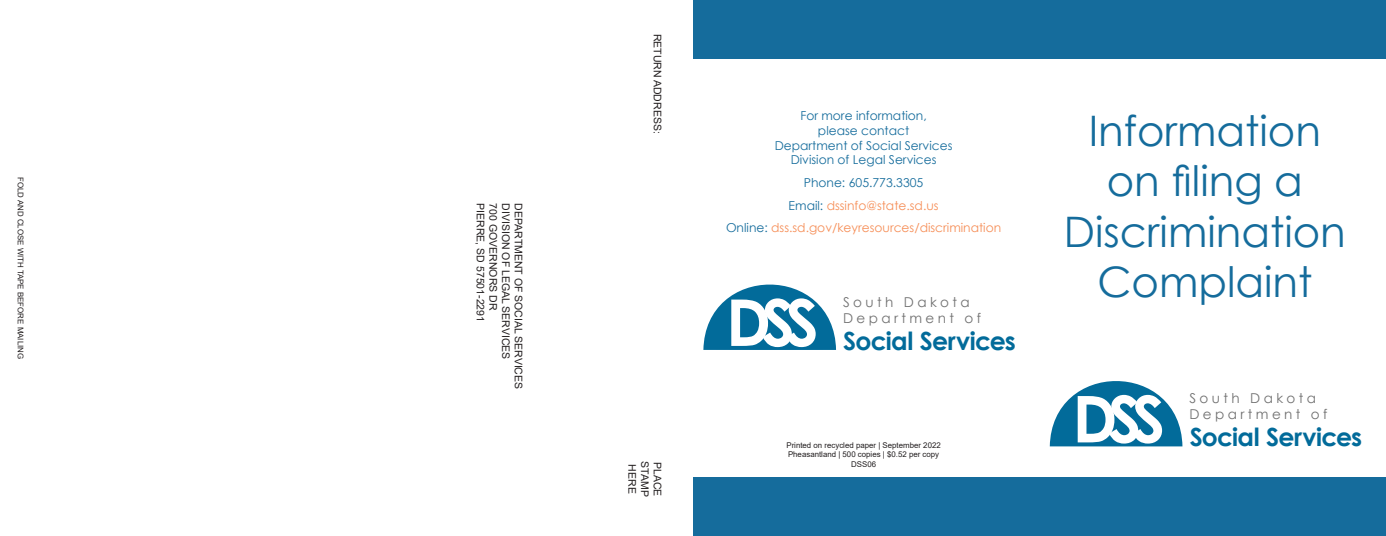
<style>
.page{position:relative;width:1386px;height:536px;background:#fff}
.page>*{position:absolute;margin:0;border:0;box-sizing:border-box;transform-origin:0 0}
.t1{font:700 64.49px "Century Gothic";letter-spacing:-.15em;color:#fff}
.t2{font:42px/50.4px "Century Gothic";color:#156c9c;text-align:center}
.t3{font:700 25.11px "Century Gothic";letter-spacing:-.025em;color:#026b9a}
.t4{font:13.56px/16.3px "Century Gothic";letter-spacing:.25em;color:#707070}
.t5{font:12.25px "Century Gothic";color:#156c9c}
.t6{font:12.25px "Century Gothic";color:#f68e57}
.t7{font:10.5px "Arial";color:#231f20}
.t8{font:7.88px/9.5px "Arial";color:#231f20;text-align:center}
.s1{color:#156c9c}
</style>
<div class="page">
<div style="left:693px;top:0;width:693px;height:58px;background:#156c9c"></div>
<div style="left:693px;top:478px;width:693px;height:58px;background:#156c9c"></div>
<svg style="left:1050px;top:381px;width:132px;height:65px"></svg>
<svg style="left:703px;top:284px;width:133px;height:66px"></svg>
<p class="t8" style="left:25px;top:177px;width:183px;rotate:90deg">FOLD AND CLOSE WITH TAPE BEFORE MAILING</p>
<p class="t7" style="left:488px;top:203px;width:120px;rotate:90deg">PIERRE, SD 57501-2291</p>
<p class="t7" style="left:500px;top:203px;width:108px;rotate:90deg">700 GOVERNORS DR</p>
<p class="t7" style="left:513px;top:203px;width:157px;rotate:90deg">DIVISION OF LEGAL SERVICES</p>
<p class="t7" style="left:526px;top:203px;width:187px;rotate:90deg">DEPARTMENT OF SOCIAL SERVICES</p>
<p class="t7" style="left:665px;top:34px;width:101px;rotate:90deg">RETURN ADDRESS:</p>
<p class="t7" style="left:640px;top:464px;width:31px;rotate:90deg">HERE</p>
<p class="t7" style="left:652px;top:461px;width:37px;rotate:90deg">STAMP</p>
<p class="t7" style="left:665px;top:461px;width:36px;rotate:90deg">PLACE</p>
<p class="t5" style="left:800px;top:107px;width:128px">For more information,</p>
<p class="t5" style="left:818px;top:122px;width:93px">please contact</p>
<p class="t5" style="left:775px;top:136px;width:179px">Department of Social Services</p>
<p class="t5" style="left:791px;top:151px;width:147px">Division of Legal Services</p>
<p class="t5" style="left:804px;top:174px;width:121px">Phone: 605.773.3305</p>
<p class="t6" style="left:789px;top:196px;width:151px"><span class="s1">Email:</span> dssinfo@state.sd.us</p>
<p class="t6" style="left:726px;top:219px;width:277px"><span class="s1">Online:</span> dss.sd.gov/keyresources/discrimination</p>
<p class="t1" style="left:726px;top:273px;width:94px">DSS</p>
<p class="t4" style="left:843px;top:293px;width:139px">South Dakota<br>Department of</p>
<p class="t3" style="left:843px;top:321px;width:174px">Social Services</p>
<p class="t8" style="left:786px;top:440px;width:156px">Printed on recycled paper | September 2022</p>
<p class="t8" style="left:788px;top:449px;width:153px">Pheasantland | 500 copies | $0.52 per copy<br>DSS06</p>
<p class="t2" style="left:1064px;top:105px;width:284px">Information on filing a<br>Discrimination<br>Complaint</p>
<p class="t1" style="left:1072px;top:370px;width:94px">DSS</p>
<p class="t4" style="left:1190px;top:390px;width:139px">South Dakota<br>Department of</p>
<p class="t3" style="left:1190px;top:418px;width:174px">Social Services</p>
</div>
